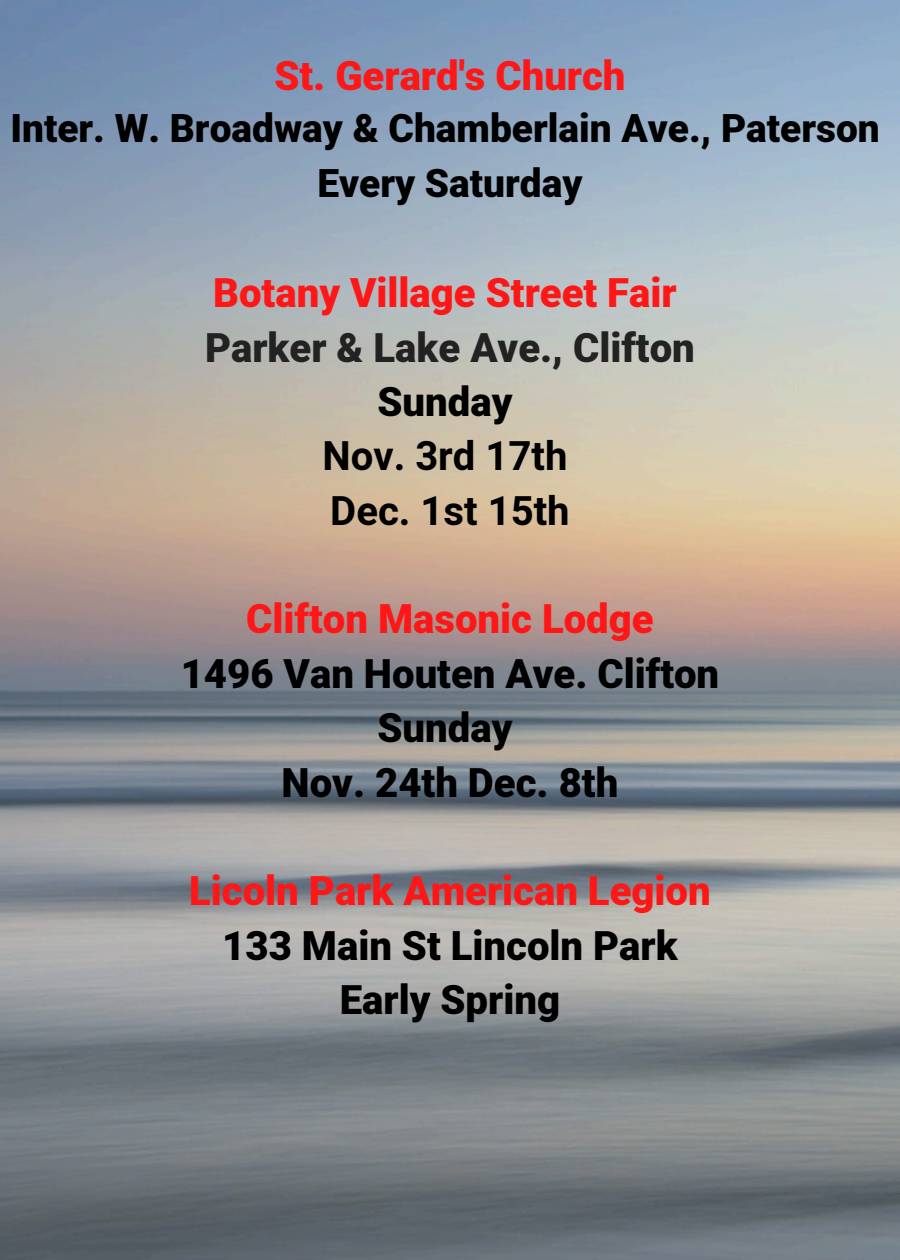
<style>
.page{position:relative;width:900px;height:1260px;background:#fff}
.page>*{position:absolute;margin:0;border:0;box-sizing:border-box;transform-origin:0 0}
.t1{font:900 40px/54.5px "Mardoto";color:#000;text-align:center}
.t2{font:900 40px/54.5px "Mardoto";color:#ff1616;text-align:center}
.t3{font:900 38.75px/54.5px "Mardoto";color:#000;text-align:center}
.s1{color:#222}
.s2{color:#000}
.s3{font-weight:700;color:#000}
.s4{color:#ff1616}
</style>
<div class="page">
<img style="left:0;top:0;width:900px;height:1260px">
<h1 class="t2" style="left:274px;top:49px;width:353px">St. Gerard's Church</h1>
<h1 class="t3" style="left:10px;top:102px;width:871px">Inter. W. Broadway &amp; Chamberlain Ave., Paterson<br>Every Saturday</h1>
<h1 class="t2" style="left:205px;top:266px;width:491px">Botany Village Street Fair<br><span class="s1">Parker &amp; Lake Ave., Clifton<br></span><span class="s2">Sunday<br></span><span class="s3">Nov. 3rd 17th<br>Dec. 1st 15th</span></h1>
<h1 class="t1" style="left:181px;top:593px;width:540px"><span class="s4">Clifton Masonic Lodge<br></span>1496 Van Houten Ave. Clifton<br>Sunday<br>Nov. 24th Dec. 8th</h1>
<h1 class="t1" style="left:189px;top:864px;width:523px"><span class="s4">Licoln Park American Legion<br></span>133 Main St Lincoln Park<br>Early Spring</h1>
</div>
